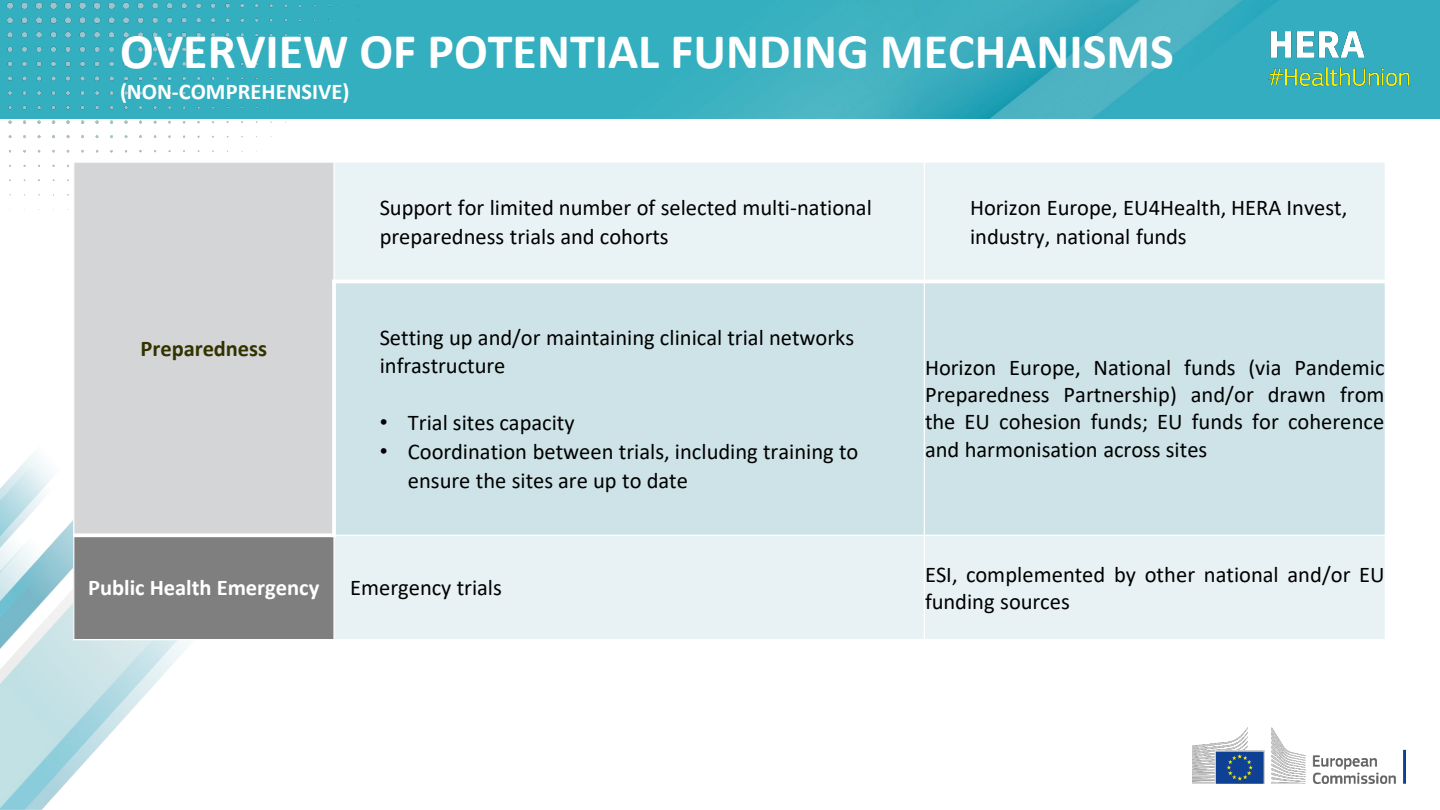
<style>
.page{position:relative;width:1440px;height:810px;background:#fff}
.page>*{position:absolute;margin:0;border:0;box-sizing:border-box;transform-origin:0 0}
.t1{font:700 50px "Calibri";color:#fff}
.t2{font:22.5px/28.5px "Calibri";color:#000}
.t3{font:700 22.5px "Calibri";color:#fff}
.t4{font:700 22.5px "Calibri";letter-spacing:-.005em;color:#330}
.s1{font-family:"Arial"}
</style>
<div class="page">
<img style="left:402px;top:0;width:1038px;height:119px">
<img style="left:0;top:0;width:402px;height:210px">
<img style="left:1193px;top:728px;width:213px;height:55px">
<img style="left:0;top:454px;width:188px;height:356px">
<img style="left:1262px;top:22px;width:157px;height:76px">
<div style="left:74px;top:162px;width:260px;height:373px;background:#d4d5d6"></div>
<div style="left:334px;top:162px;width:590px;height:119px;background:#e9f3f5"></div>
<div style="left:924px;top:162px;width:461px;height:119px;background:#e9f3f5"></div>
<div style="left:334px;top:281px;width:590px;height:254px;background:#cde3e8"></div>
<div style="left:924px;top:281px;width:461px;height:254px;background:#cde3e8"></div>
<div style="left:74px;top:535px;width:260px;height:105px;background:#7f7f7f"></div>
<div style="left:334px;top:535px;width:590px;height:105px;background:#e8f2f4"></div>
<div style="left:924px;top:535px;width:461px;height:105px;background:#e8f2f4"></div>
<hr style="left:333px;top:161px;width:2px;height:119px;background:#fff">
<hr style="left:332px;top:280px;width:4px;height:257px;background:#fff">
<hr style="left:333px;top:537px;width:2px;height:103px;background:#fff">
<hr style="left:924px;top:161px;width:1px;height:479px;background:#fff">
<hr style="left:332px;top:280px;width:1054px;height:3px;background:#fff">
<svg style="left:74px;top:533px;width:258px;height:4px"></svg>
<hr style="left:336px;top:535px;width:1050px;height:1px;background:#fff">
<hr style="left:73px;top:161px;width:1px;height:479px;background:#fff">
<hr style="left:73px;top:161px;width:1313px;height:2px;background:#fff">
<hr style="left:73px;top:639px;width:1313px;height:1px;background:#fff">
<h2 class="t1" style="left:120px;top:16px;width:1055px">OVERVIEW OF POTENTIAL FUNDING MECHANISMS</h2>
<h2 class="t3" style="left:120px;top:76px;width:231px">(NON-COMPREHENSIVE)</h2>
<p class="t4" style="left:140px;top:333px;width:128px">Preparedness</p>
<p class="t2" style="left:380px;top:193px;width:494px">Support for limited number of selected multi-national preparedness trials and cohorts</p>
<p class="t2" style="left:970px;top:193px;width:379px">Horizon Europe, EU4Health, HERA Invest, industry, national funds</p>
<p class="t2" style="left:380px;top:322px;width:476px">Setting up and/or maintaining clinical trial networks infrastructure</p>
<p class="t2" style="left:380px;top:408px;width:196px"><span class="s1">•</span> Trial sites capacity</p>
<p class="t2" style="left:408px;top:437px;width:452px;text-indent:-28px"><span class="s1">•</span> Coordination between trials, including training to ensure the sites are up to date</p>
<p class="t2" style="left:925px;top:354px;width:461px;line-height:27.1px;text-align:justify">Horizon Europe, National funds (via Pandemic Preparedness Partnership) and/or drawn from the EU cohesion funds; EU funds for coherence and harmonisation across sites</p>
<p class="t3" style="left:88px;top:572px;width:233px">Public Health Emergency</p>
<p class="t2" style="left:350px;top:573px;width:153px">Emergency trials</p>
<p class="t2" style="left:925px;top:560px;width:461px;line-height:27.2px">ESI, complemented by other national and/or EU funding sources</p>
</div>
